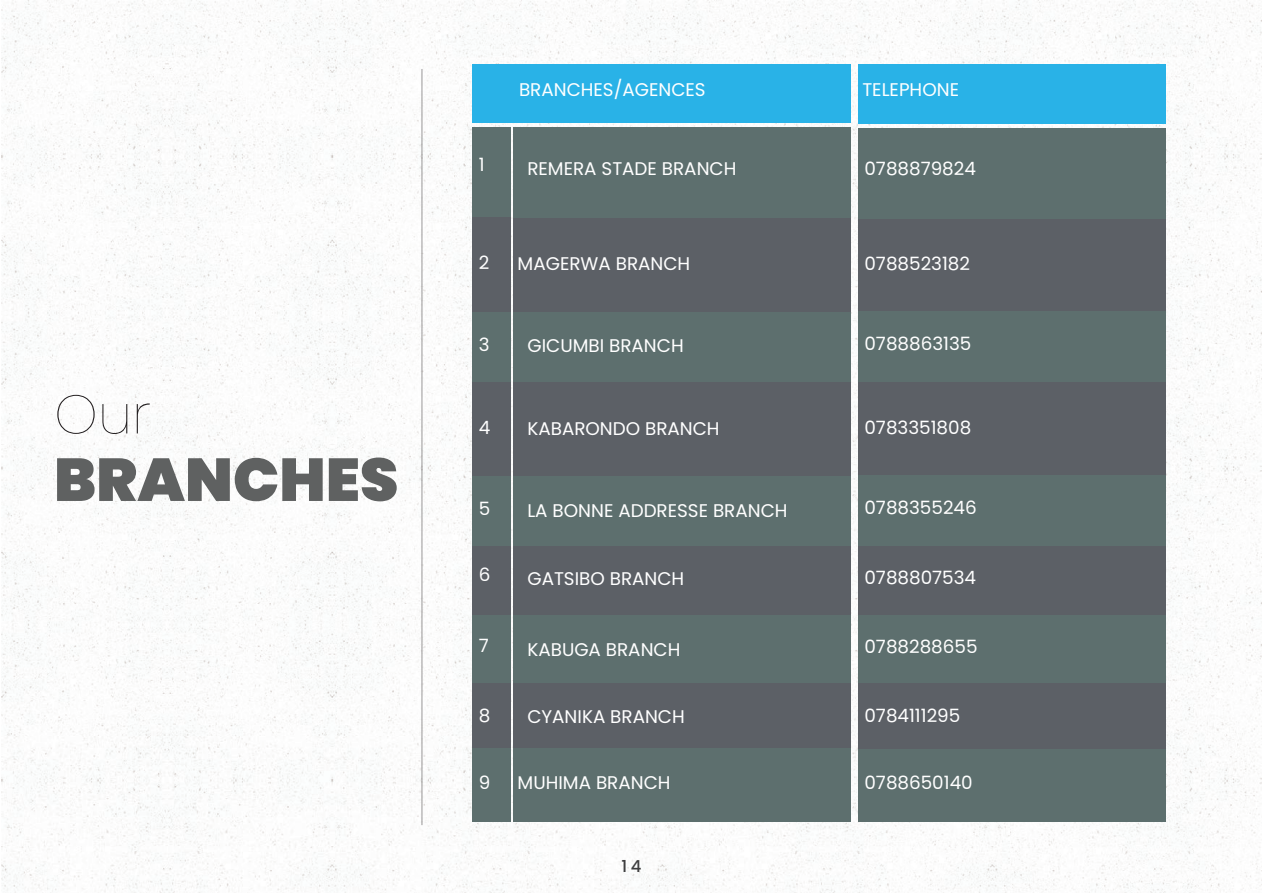
<style>
.page{position:relative;width:1263px;height:893px;background:#fff}
.page>*{position:absolute;margin:0;border:0;box-sizing:border-box;transform-origin:0 0}
.t1{font:900 60.3px "Poppins";color:#5f6161}
.t2{font:100 54.45px "Poppins";color:#231f20}
.t3{font:18.3px "Poppins";color:#fff}
.t4{font:500 16.5px "Poppins";color:#3e3e3f}
</style>
<div class="page">
<img style="left:2px;top:0;width:1259px;height:893px">
<hr style="left:421px;top:69px;width:2px;height:756px;background:#231f20">
<div style="left:858px;top:64px;width:308px;height:60px;background:#29b2e7"></div>
<div style="left:472px;top:64px;width:379px;height:59px;background:#29b2e7"></div>
<div style="left:472px;top:217px;width:39px;height:95px;background:#5c6066"></div>
<div style="left:472px;top:381px;width:39px;height:96px;background:#5c6066"></div>
<div style="left:858px;top:218px;width:308px;height:93px;background:#5c6066"></div>
<div style="left:858px;top:381px;width:308px;height:95px;background:#5c6066"></div>
<div style="left:514px;top:217px;width:337px;height:95px;background:#5c6066"></div>
<div style="left:514px;top:381px;width:337px;height:96px;background:#5c6066"></div>
<div style="left:472px;top:545px;width:39px;height:71px;background:#5c6066"></div>
<div style="left:858px;top:545px;width:308px;height:71px;background:#5c6066"></div>
<div style="left:514px;top:545px;width:337px;height:71px;background:#5c6066"></div>
<div style="left:472px;top:128px;width:39px;height:89px;background:#5d6f6e"></div>
<div style="left:858px;top:128px;width:308px;height:91px;background:#5d6f6e"></div>
<div style="left:514px;top:128px;width:337px;height:90px;background:#5d6f6e"></div>
<div style="left:472px;top:312px;width:39px;height:69px;background:#5d6f6e"></div>
<div style="left:472px;top:476px;width:39px;height:70px;background:#5d6f6e"></div>
<div style="left:858px;top:311px;width:308px;height:70px;background:#5d6f6e"></div>
<div style="left:858px;top:476px;width:308px;height:70px;background:#5d6f6e"></div>
<div style="left:514px;top:312px;width:337px;height:69px;background:#5d6f6e"></div>
<div style="left:514px;top:476px;width:337px;height:70px;background:#5d6f6e"></div>
<div style="left:472px;top:615px;width:39px;height:69px;background:#5d6f6e"></div>
<div style="left:858px;top:615px;width:308px;height:69px;background:#5d6f6e"></div>
<div style="left:514px;top:615px;width:337px;height:69px;background:#5d6f6e"></div>
<div style="left:472px;top:683px;width:39px;height:67px;background:#5c6066"></div>
<div style="left:858px;top:683px;width:308px;height:67px;background:#5c6066"></div>
<div style="left:514px;top:683px;width:337px;height:67px;background:#5c6066"></div>
<div style="left:472px;top:749px;width:39px;height:73px;background:#5d6f6e"></div>
<div style="left:858px;top:749px;width:308px;height:73px;background:#5d6f6e"></div>
<div style="left:514px;top:749px;width:337px;height:73px;background:#5d6f6e"></div>
<p class="t2" style="left:54px;top:383px;width:98px">Our</p>
<p class="t1" style="left:54px;top:445px;width:346px">BRANCHES</p>
<p class="t3" style="left:519px;top:79px;width:188px">BRANCHES/AGENCES</p>
<p class="t3" style="left:862px;top:79px;width:98px">TELEPHONE</p>
<p class="t3" style="left:479px;top:154px;width:7px">1</p>
<p class="t3" style="left:527px;top:158px;width:211px">REMERA STADE BRANCH</p>
<p class="t3" style="left:864px;top:158px;width:113px">0788879824</p>
<p class="t3" style="left:479px;top:252px;width:12px">2</p>
<p class="t3" style="left:518px;top:253px;width:174px">MAGERWA BRANCH</p>
<p class="t3" style="left:864px;top:253px;width:107px">0788523182</p>
<p class="t3" style="left:479px;top:334px;width:12px">3</p>
<p class="t3" style="left:527px;top:335px;width:158px">GICUMBI BRANCH</p>
<p class="t3" style="left:864px;top:333px;width:108px">0788863135</p>
<p class="t3" style="left:479px;top:417px;width:13px">4</p>
<p class="t3" style="left:527px;top:418px;width:194px">KABARONDO BRANCH</p>
<p class="t3" style="left:864px;top:417px;width:108px">0783351808</p>
<p class="t3" style="left:479px;top:498px;width:13px">5</p>
<p class="t3" style="left:527px;top:500px;width:262px">LA BONNE ADDRESSE BRANCH</p>
<p class="t3" style="left:864px;top:497px;width:114px">0788355246</p>
<p class="t3" style="left:479px;top:564px;width:13px">6</p>
<p class="t3" style="left:527px;top:568px;width:158px">GATSIBO BRANCH</p>
<p class="t3" style="left:864px;top:567px;width:113px">0788807534</p>
<p class="t3" style="left:479px;top:635px;width:12px">7</p>
<p class="t3" style="left:527px;top:639px;width:155px">KABUGA BRANCH</p>
<p class="t3" style="left:864px;top:636px;width:115px">0788288655</p>
<p class="t3" style="left:479px;top:705px;width:13px">8</p>
<p class="t3" style="left:479px;top:772px;width:13px">9</p>
<p class="t3" style="left:527px;top:705px;width:159px">CYANIKA BRANCH</p>
<p class="t3" style="left:864px;top:705px;width:97px">0784111295</p>
<p class="t3" style="left:518px;top:772px;width:154px">MUHIMA BRANCH</p>
<p class="t4" style="left:622px;top:857px;width:21px">14</p>
<p class="t3" style="left:864px;top:772px;width:110px">0788650140</p>
</div>
